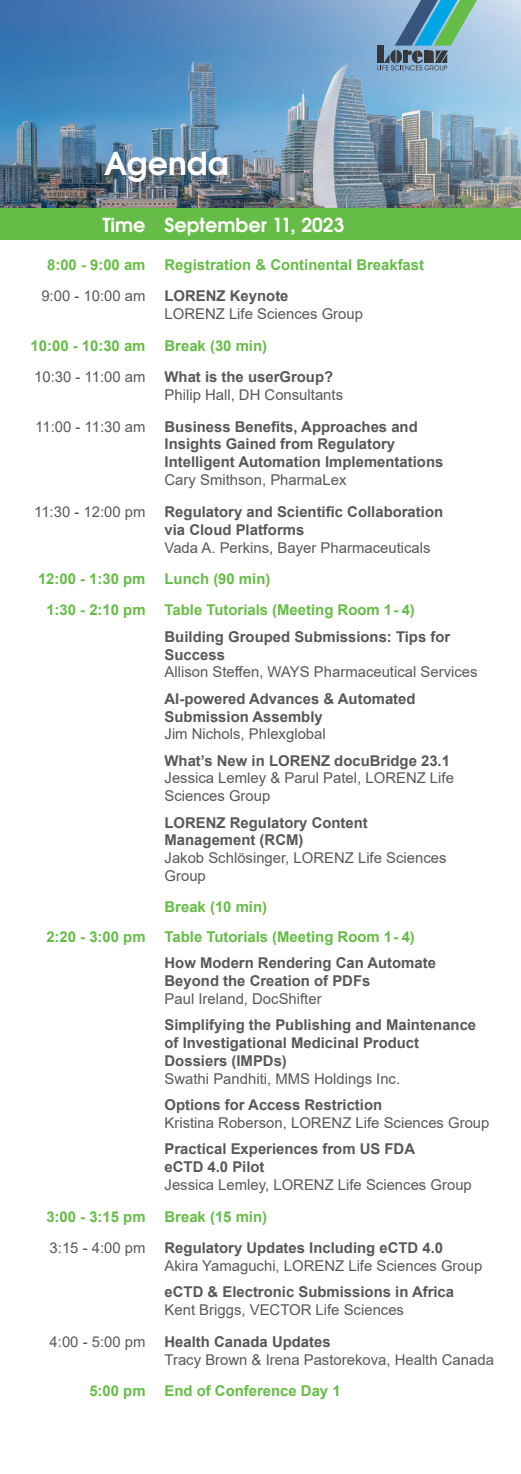
<style>
.page{position:relative;width:521px;height:1474px;background:#fff}
.page>*{position:absolute;margin:0;border:0;box-sizing:border-box;transform-origin:0 0}
.t1{font:600 31.5px "URW Gothic L";color:#fff}
.t2{font:600 19.25px "URW Gothic L";color:#fff}
.t3{font:700 14.88px/17.8px "Arial";color:#57585a}
.t4{font:14.88px/17.8px "Arial";color:#57585a}
.t5{font:700 14.88px "Arial";color:#65bc46}
.t6{font:700 14.88px "Arial";color:#535758}
.s1{color:#69bd48}
.s2{color:#65bc46}
</style>
<div class="page">
<img style="left:449px;top:0;width:72px;height:208px">
<img style="left:0;top:0;width:449px;height:208px">
<div style="left:0;top:208px;width:521px;height:31px;background:#65bc46"></div>
<svg style="left:377px;top:0;width:100px;height:70px;background:#6ea0b1"></svg>
<h1 class="t1" style="left:104px;top:142px;width:126px">Agenda</h1>
<p class="t2" style="left:102px;top:212px;width:244px">Time September 11, 2023</p>
<p class="t5" style="left:47px;top:255px;width:100px">8:00 - 9:00 am</p>
<p class="t5" style="left:165px;top:255px;width:261px">Registration &amp; Continental Breakfast</p>
<p class="t4" style="left:41px;top:287px;width:106px">9:00 - 10:00 am</p>
<p class="t3" style="left:165px;top:287px;width:125px">LORENZ Keynote</p>
<p class="t4" style="left:165px;top:304px;width:200px">LORENZ Life Sciences Group</p>
<p class="t5" style="left:31px;top:336px;width:116px">10:00 - 10:30 am</p>
<p class="t5" style="left:165px;top:336px;width:104px">Break (30 min)</p>
<p class="t4" style="left:34px;top:367px;width:113px">10:30 - 11:00 am</p>
<p class="t3" style="left:165px;top:368px;width:170px">What is the userGroup?</p>
<p class="t4" style="left:165px;top:385px;width:180px">Philip Hall, DH Consultants</p>
<p class="t4" style="left:35px;top:417px;width:112px">11:00 - 11:30 am</p>
<p class="t3" style="left:165px;top:418px;width:280px">Business Benefits, Approaches and<br>Insights Gained from Regulatory<br>Intelligent Automation Implementations</p>
<p class="t4" style="left:165px;top:471px;width:183px">Cary Smithson, PharmaLex</p>
<p class="t4" style="left:34px;top:503px;width:113px">11:30 - 12:00 pm</p>
<p class="t3" style="left:165px;top:503px;width:280px">Regulatory and Scientific Collaboration via Cloud Platforms</p>
<p class="t4" style="left:165px;top:538px;width:267px">Vada A. Perkins, Bayer Pharmaceuticals</p>
<p class="t5" style="left:38px;top:569px;width:109px">12:00 - 1:30 pm</p>
<p class="t5" style="left:165px;top:569px;width:107px">Lunch (90 min)</p>
<p class="t5" style="left:46px;top:600px;width:101px">1:30 - 2:10 pm</p>
<p class="t3" style="left:165px;top:597px;width:287px;line-height:26.2px"><span class="s1">Table Tutorials</span> <span class="s2">(Meeting Room 1 - 4)<br></span>Building Grouped Submissions: Tips for</p>
<p class="t3" style="left:165px;top:646px;width:62px">Success</p>
<p class="t4" style="left:165px;top:663px;width:314px">Allison Steffen, WAYS Pharmaceutical Services</p>
<p class="t3" style="left:165px;top:690px;width:252px">AI-powered Advances &amp; Automated<br>Submission Assembly</p>
<p class="t4" style="left:165px;top:725px;width:163px">Jim Nichols, Phlexglobal</p>
<p class="t3" style="left:165px;top:752px;width:287px">What’s New in LORENZ docuBridge 23.1</p>
<p class="t4" style="left:165px;top:769px;width:291px">Jessica Lemley &amp; Parul Patel, LORENZ Life<br>Sciences Group</p>
<p class="t3" style="left:165px;top:814px;width:205px">LORENZ Regulatory Content<br>Management (RCM)</p>
<p class="t4" style="left:165px;top:849px;width:283px">Jakob Schlösinger, LORENZ Life Sciences<br>Group</p>
<p class="t5" style="left:165px;top:897px;width:104px">Break (10 min)</p>
<p class="t5" style="left:46px;top:927px;width:101px">2:20 - 3:00 pm</p>
<p class="t5" style="left:165px;top:927px;width:252px">Table Tutorials (Meeting Room 1 - 4)</p>
<p class="t3" style="left:165px;top:954px;width:273px">How Modern Rendering Can Automate<br>Beyond the Creation of PDFs</p>
<p class="t4" style="left:165px;top:989px;width:159px">Paul Ireland, DocShifter</p>
<p class="t3" style="left:165px;top:1016px;width:313px">Simplifying the Publishing and Maintenance of Investigational Medicinal Product<br>Dossiers (IMPDs)</p>
<p class="t4" style="left:165px;top:1069px;width:237px">Swathi Pandhiti, MMS Holdings Inc.</p>
<p class="t3" style="left:165px;top:1096px;width:219px">Options for Access Restriction</p>
<p class="t4" style="left:165px;top:1113px;width:326px">Kristina Roberson, LORENZ Life Sciences Group</p>
<p class="t3" style="left:165px;top:1140px;width:252px">Practical Experiences from US FDA eCTD 4.0 Pilot</p>
<p class="t4" style="left:165px;top:1175px;width:309px">Jessica Lemley, LORENZ Life Sciences Group</p>
<p class="t5" style="left:46px;top:1206px;width:101px">3:00 - 3:15 pm</p>
<p class="t5" style="left:165px;top:1206px;width:104px">Break (15 min)</p>
<p class="t4" style="left:50px;top:1238px;width:97px">3:15 - 4:00 pm</p>
<p class="t3" style="left:165px;top:1239px;width:280px">Regulatory Updates Including eCTD 4.0</p>
<p class="t4" style="left:165px;top:1256px;width:319px">Akira Yamaguchi, LORENZ Life Sciences Group</p>
<p class="t3" style="left:165px;top:1283px;width:291px">eCTD &amp; Electronic Submissions in Africa</p>
<p class="t4" style="left:165px;top:1300px;width:241px">Kent Briggs, VECTOR Life Sciences</p>
<p class="t4" style="left:50px;top:1332px;width:97px">4:00 - 5:00 pm</p>
<p class="t6" style="left:165px;top:1331px;width:168px">Health Canada Updates</p>
<p class="t4" style="left:165px;top:1350px;width:331px">Tracy Brown &amp; Irena Pastorekova, Health Canada</p>
<p class="t5" style="left:89px;top:1380px;width:58px">5:00 pm</p>
<p class="t5" style="left:165px;top:1380px;width:178px">End of Conference Day 1</p>
</div>
